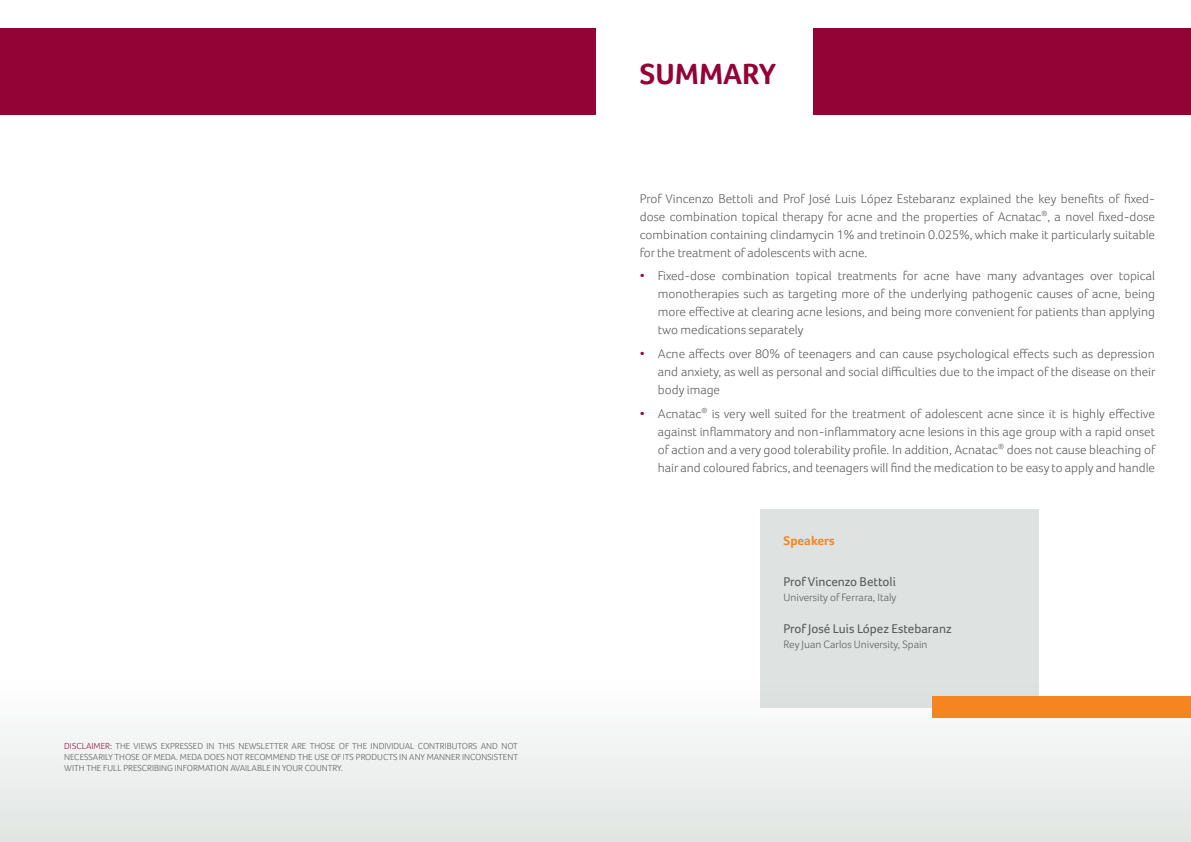
<style>
.page{position:relative;width:1191px;height:842px;background:#fff}
.page>*{position:absolute;margin:0;border:0;box-sizing:border-box;transform-origin:0 0}
.cabeceras{font:700 30px "Foco";color:#930336}
.summary{font:300 13px/18px "Foco";color:#57585a;text-align:justify}
.t1{font:13px "Foco";color:#57585a}
.t2{font:700 13px "Foco";color:#f58520}
.t3{font:300 11px "Foco";color:#57585a}
.cabeceras-2{font:300 9px/10.8px "Foco";color:#57585a;text-align:justify}
.s1{color:#930336}
</style>
<div class="page">
<div style="left:0;top:678px;width:1191px;height:164px;background:linear-gradient(to bottom,#fffefd,#e1e6e3)"></div>
<div style="left:0;top:28px;width:595px;height:87px;background:#930336"></div>
<div style="left:814px;top:28px;width:377px;height:87px;background:#930336"></div>
<div style="left:760px;top:509px;width:278px;height:198px;background:#dee3e1"></div>
<div style="left:933px;top:697px;width:258px;height:21px;background:#f58520"></div>
<p class="cabeceras-2" style="left:64px;top:741px;width:455px"><span class="s1">DISCLAIMER:</span> THE VIEWS EXPRESSED IN THIS NEWSLETTER ARE THOSE OF THE INDIVIDUAL CONTRIBUTORS AND NOT NECESSARILY THOSE OF MEDA. MEDA DOES NOT RECOMMEND THE USE OF ITS PRODUCTS IN ANY MANNER INCONSISTENT WITH THE FULL PRESCRIBING INFORMATION AVAILABLE IN YOUR COUNTRY.</p>
<p class="cabeceras" style="left:640px;top:56px;width:138px">SUMMARY</p>
<p class="summary" style="left:640px;top:189px;width:516px">Prof Vincenzo Bettoli and Prof José Luis López Estebaranz explained the key benefits of fixed&shy;dose combination topical therapy for acne and the properties of Acnatac<sup>®</sup>, a novel fixed-dose combination containing clindamycin 1% and tretinoin 0.025%, which make it particularly suitable for the treatment of adolescents with acne.</p>
<p class="summary" style="left:658px;top:267px;width:498px;text-indent:-18px"><span class="s1">•</span> Fixed-dose combination topical treatments for acne have many advantages over topical monotherapies such as targeting more of the underlying pathogenic causes of acne, being more effective at clearing acne lesions, and being more convenient for patients than applying two medications separately</p>
<p class="summary" style="left:658px;top:344px;width:499px;text-indent:-18px"><span class="s1">•</span> Acne affects over 80% of teenagers and can cause psychological effects such as depression and anxiety, as well as personal and social difficulties due to the impact of the disease on their body image</p>
<p class="summary" style="left:658px;top:404px;width:499px;text-indent:-18px"><span class="s1">•</span> Acnatac<sup>®</sup> is very well suited for the treatment of adolescent acne since it is highly effective against inflammatory and non-inflammatory acne lesions in this age group with a rapid onset of action and a very good tolerability profile. In addition, Acnatac<sup>®</sup> does not cause bleaching of hair and coloured fabrics, and teenagers will find the medication to be easy to apply and handle</p>
<p class="t2" style="left:783px;top:533px;width:53px">Speakers</p>
<p class="t1" style="left:783px;top:574px;width:114px">Prof Vincenzo Bettoli</p>
<p class="t3" style="left:783px;top:591px;width:114px">University of Ferrara, Italy</p>
<p class="t1" style="left:783px;top:621px;width:170px">Prof José Luis López Estebaranz</p>
<p class="t3" style="left:783px;top:638px;width:145px">Rey Juan Carlos University, Spain</p>
</div>
